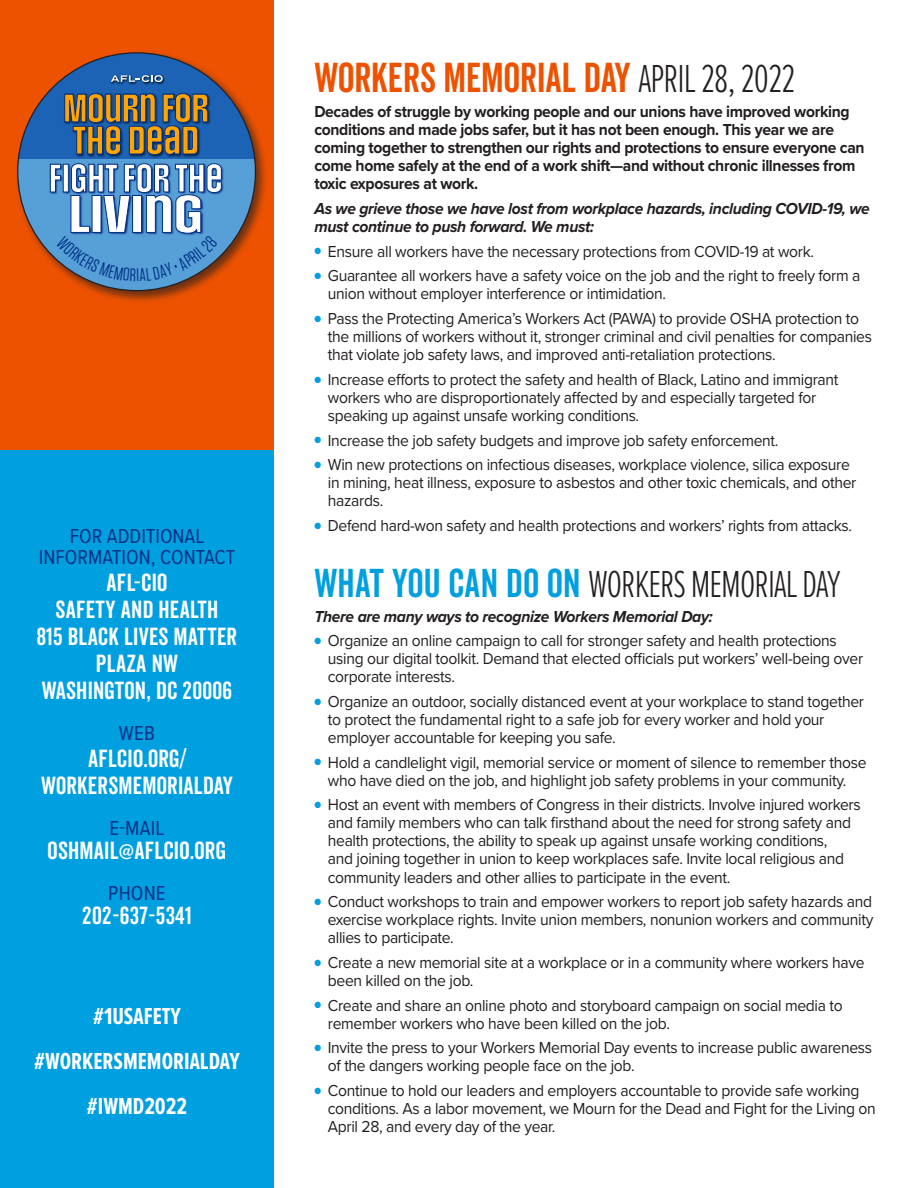
<style>
.page{position:relative;width:918px;height:1188px;background:#fff}
.page>*{position:absolute;margin:0;border:0;box-sizing:border-box;transform-origin:0 0}
.t1{font:40.5px "Veneer Clean";color:#ed5200;scale:.95 1}
.t2{font:300 39px "Proxima Nova Ex Cn";letter-spacing:-.025em;color:#231f20;scale:.95 1}
.t3{font:700 33.45px/32.1px "Social Gothic";letter-spacing:-.02em;color:#ffa400;scale:.95 1}
.t4{font:24px/27px "Veneer Clean";letter-spacing:.01em;color:#fff;text-align:center}
.t5{font:700 24px/45px "Proxima Nova Ex Cn";color:#fff;text-align:center}
.t6{font:21px/21px "Proxima Nova Cond";color:#003186;text-align:center}
.t7{font:16.5px/18px "Proxima Nova";letter-spacing:-.02em;color:#231f20;scale:.95 1}
.t8{font:700 16.5px/18px "Proxima Nova";letter-spacing:-.02em;color:#231f20;scale:.95 1}
.t9{font:italic 700 16.5px/18px "Proxima Nova";letter-spacing:-.02em;color:#231f20;scale:.95 1}
.s1{font-family:"Proxima Nova Ex Cn";font-weight:300;color:#231f20}
.s2{color:#009fdf}
.s3{font-family:"Veneer Clean";font-weight:400;color:#009fdf}
</style>
<div class="page">
<div style="left:0;top:0;width:273px;height:1188px;background:#009fdf"></div>
<div style="left:0;top:0;width:273px;height:449px;background:#ed5200"></div>
<div style="left:14px;top:50px;width:254px;height:253px;background:#231f20;opacity:.65"></div>
<div style="left:18px;top:53px;width:237px;height:238px;background:#569fd7;border-radius:119px"></div>
<svg style="left:18px;top:53px;width:237px;height:106px;fill:#1d63b5"></svg>
<img style="left:49px;top:164px;width:1px;height:29px">
<img style="left:222px;top:167px;width:2px;height:25px">
<img style="left:110px;top:74px;width:56px;height:11px">
<svg style="left:111px;top:75px;width:52px;height:7px"></svg>
<img style="left:60px;top:89px;width:153px;height:70px">
<svg style="left:64px;top:89px;width:145px;height:66px;background:#0e3c77"></svg>
<svg style="left:50px;top:163px;width:172px;height:118px"></svg>
<h3 class="t3" style="left:63px;top:94px;width:155px">MOURN FOR<br>THE DEAD</h3>
<p class="t6" style="left:39px;top:524px;width:198px">FOR ADDITIONAL<br>INFORMATION, CONTACT</p>
<h3 class="t4" style="left:37px;top:568px;width:202px">AFL-CIO<br>SAFETY AND HEALTH<br>815 BLACK LIVES MATTER<br>PLAZA NW<br>WASHINGTON, DC 20006</h3>
<p class="t6" style="left:119px;top:721px;width:37px">WEB</p>
<h3 class="t4" style="left:41px;top:745px;width:193px">AFLCIO.ORG/<br>WORKERSMEMORIALDAY</h3>
<p class="t6" style="left:110px;top:817px;width:56px">E-MAIL</p>
<h3 class="t4" style="left:48px;top:837px;width:180px">OSHMAIL@AFLCIO.ORG</h3>
<p class="t6" style="left:108px;top:882px;width:59px">PHONE</p>
<h3 class="t4" style="left:82px;top:902px;width:111px">202-637-5341</h3>
<h3 class="t5" style="left:34px;top:993px;width:207px">#1USAFETY #WORKERSMEMORIALDAY #IWMD2022</h3>
<h1 class="t1" style="left:314px;top:54px;width:508px">WORKERS MEMORIAL DAY <span class="s1">APRIL 28, 2022</span></h1>
<p class="t8" style="left:314px;top:103px;width:581px">Decades of struggle by working people and our unions have improved working conditions and made jobs safer, but it has not been enough. This year we are coming together to strengthen our rights and protections to ensure everyone can come home safely at the end of a work shift—and without chronic illnesses from toxic exposures at work.</p>
<p class="t9" style="left:314px;top:200px;width:586px">As we grieve those we have lost from workplace hazards, including COVID-19, we must continue to push forward. We must:</p>
<p class="t7" style="left:314px;top:242px;width:528px"><span class="s2">●</span> Ensure all workers have the necessary protections from COVID-19 at work.</p>
<p class="t7" style="left:328px;top:267px;width:562px;text-indent:-14px"><span class="s2">●</span> Guarantee all workers have a safety voice on the job and the right to freely form a union without employer interference or intimidation.</p>
<p class="t7" style="left:328px;top:310px;width:574px;text-indent:-14px"><span class="s2">●</span> Pass the Protecting America’s Workers Act (PAWA) to provide OSHA protection to the millions of workers without it, stronger criminal and civil penalties for companies that violate job safety laws, and improved anti-retaliation protections.</p>
<p class="t7" style="left:328px;top:371px;width:539px;text-indent:-14px"><span class="s2">●</span> Increase efforts to protect the safety and health of Black, Latino and immigrant workers who are disproportionately affected by and especially targeted for speaking up against unsafe working conditions.</p>
<p class="t7" style="left:314px;top:431px;width:490px"><span class="s2">●</span> Increase the job safety budgets and improve job safety enforcement.</p>
<p class="t7" style="left:328px;top:456px;width:558px;text-indent:-14px"><span class="s2">●</span> Win new protections on infectious diseases, workplace violence, silica exposure in mining, heat illness, exposure to asbestos and other toxic chemicals, and other hazards.</p>
<p class="t7" style="left:314px;top:517px;width:567px"><span class="s2">●</span> Defend hard-won safety and health protections and workers’ rights from attacks.</p>
<h2 class="t2" style="left:314px;top:556px;width:555px"><span class="s3">WHAT YOU CAN DO ON</span> WORKERS MEMORIAL DAY</h2>
<p class="t9" style="left:314px;top:608px;width:421px">There are many ways to recognize Workers Memorial Day:</p>
<p class="t7" style="left:328px;top:632px;width:565px;text-indent:-14px"><span class="s2">●</span> Organize an online campaign to call for stronger safety and health protections using our digital toolkit. Demand that elected officials put workers’ well-being over corporate interests.</p>
<p class="t7" style="left:328px;top:693px;width:566px;text-indent:-14px"><span class="s2">●</span> Organize an outdoor, socially distanced event at your workplace to stand together to protect the fundamental right to a safe job for every worker and hold your employer accountable for keeping you safe.</p>
<p class="t7" style="left:314px;top:754px;width:583px;text-align:center"><span class="s2">●</span> Hold a candlelight vigil, memorial service or moment of silence to remember those who have died on the job, and highlight job safety problems in your community.</p>
<p class="t7" style="left:328px;top:796px;width:562px;text-indent:-14px"><span class="s2">●</span> Host an event with members of Congress in their districts. Involve injured workers and family members who can talk firsthand about the need for strong safety and health protections, the ability to speak up against unsafe working conditions,<br>and joining together in union to keep workplaces safe. Invite local religious and community leaders and other allies to participate in the event.</p>
<p class="t7" style="left:328px;top:893px;width:576px;text-align:justify;text-indent:-14px"><span class="s2">●</span> Conduct workshops to train and empower workers to report job safety hazards and exercise workplace rights. Invite union members, nonunion workers and community allies to participate.</p>
<p class="t7" style="left:328px;top:954px;width:567px;text-indent:-14px"><span class="s2">●</span> Create a new memorial site at a workplace or in a community where workers have been killed on the job.</p>
<p class="t7" style="left:328px;top:997px;width:543px;text-indent:-14px"><span class="s2">●</span> Create and share an online photo and storyboard campaign on social media to remember workers who have been killed on the job.</p>
<p class="t7" style="left:328px;top:1039px;width:574px;text-indent:-14px"><span class="s2">●</span> Invite the press to your Workers Memorial Day events to increase public awareness of the dangers working people face on the job.</p>
<p class="t7" style="left:328px;top:1082px;width:578px;text-indent:-14px"><span class="s2">●</span> Continue to hold our leaders and employers accountable to provide safe working conditions. As a labor movement, we Mourn for the Dead and Fight for the Living on<br>April 28, and every day of the year.</p>
</div>
